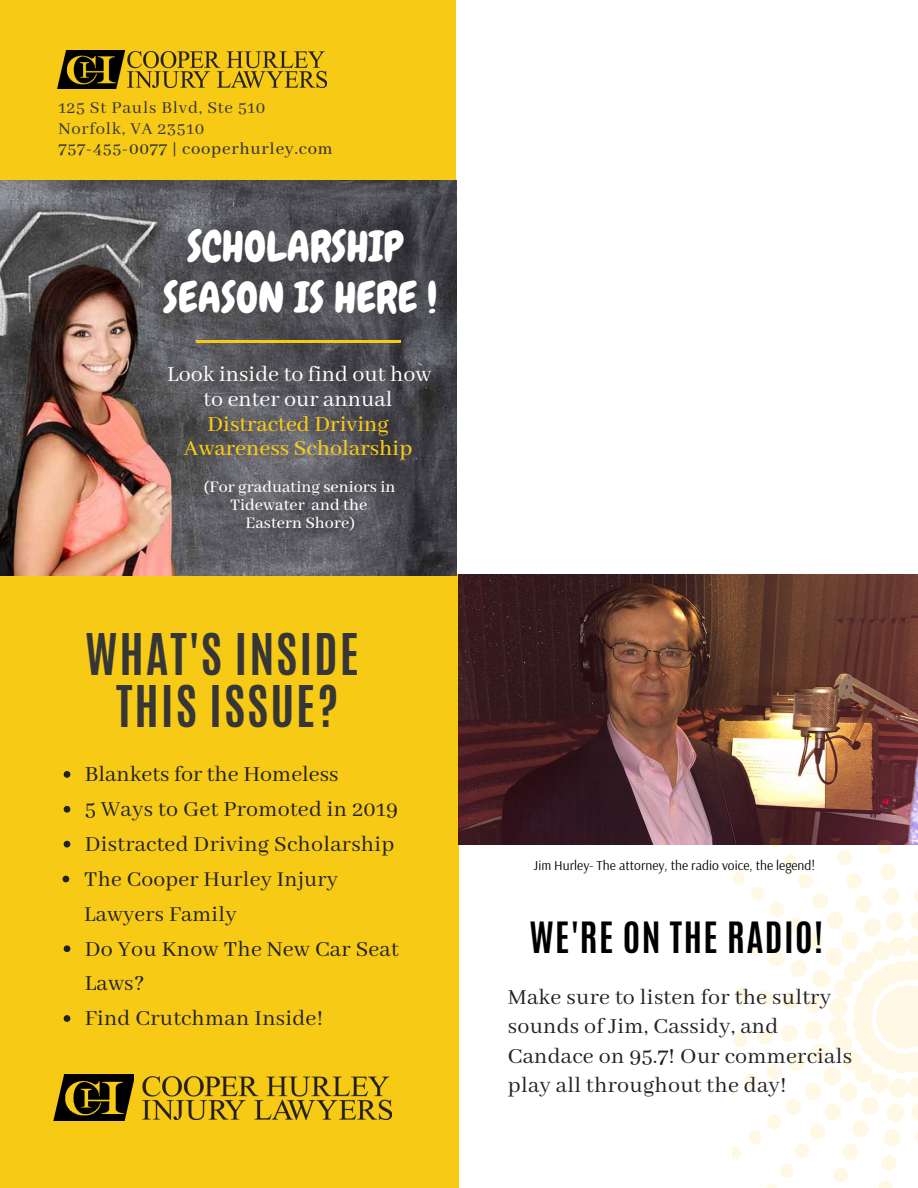
<style>
.page{position:relative;width:918px;height:1188px;background:#fff}
.page>*{position:absolute;margin:0;border:0;box-sizing:border-box;transform-origin:0 0}
.t1{font:700 48px/51.8px "Antonio";letter-spacing:.04em;color:#363636;text-align:center}
.t2{font:42px/50.7px "Chewy";color:#fff;text-align:center}
.t3{font:700 36px "Antonio";letter-spacing:.04em;color:#000}
.t4{font:24px/34.8px "Abhaya Libre";letter-spacing:.01em;color:#222}
.t5{font:24px/24.8px "Abhaya Libre";color:#fff;text-align:center}
.t6{font:500 24px/24.8px "Abhaya Libre";color:#f7ca16;text-align:center}
.t7{font:23.7px/34.8px "Abhaya Libre";letter-spacing:.01em;color:#222}
.t8{font:18.6px/20.2px "Abhaya Libre";letter-spacing:.04em;color:#363636}
.t9{font:500 18.6px "Abhaya Libre";letter-spacing:.04em;color:#363636}
.t10{font:500 18px/18px "Abhaya Libre";color:#fff;text-align:center}
.t11{font:13.5px "Arsenal";color:#000}
</style>
<div class="page">
<div style="left:0;top:574px;width:459px;height:614px;background:#f7ca16"></div>
<img style="left:142px;top:1076px;width:250px;height:43px">
<svg style="left:64px;top:771px;width:6px;height:7px"></svg>
<svg style="left:64px;top:806px;width:6px;height:7px"></svg>
<svg style="left:64px;top:841px;width:6px;height:7px"></svg>
<svg style="left:63px;top:876px;width:6px;height:6px"></svg>
<svg style="left:64px;top:945px;width:6px;height:7px"></svg>
<svg style="left:64px;top:1015px;width:6px;height:7px"></svg>
<div style="left:0;top:0;width:456px;height:182px;background:#f7ca16"></div>
<img style="left:128px;top:51px;width:199px;height:36px">
<img style="left:0;top:180px;width:457px;height:396px">
<img style="left:57px;top:50px;width:68px;height:38px">
<hr style="left:197px;top:340px;width:204px;height:2px;background:#f7ca16">
<img style="left:53px;top:1074px;width:80px;height:46px">
<img style="left:459px;top:574px;width:459px;height:270px">
<svg style="left:732px;top:838px;width:186px;height:350px"></svg>
<p class="t8" style="left:59px;top:99px;width:208px">125 St Pauls Blvd, Ste 510<br>Norfolk, VA 23510</p>
<p class="t9" style="left:59px;top:138px;width:276px">757-455-0077 | cooperhurley.com</p>
<h2 class="t2" style="left:163px;top:222px;width:276px">SCHOLARSHIP<br>SEASON IS HERE !</h2>
<p class="t5" style="left:167px;top:363px;width:266px">Look inside to find out how to enter our annual</p>
<p class="t6" style="left:184px;top:412px;width:230px">Distracted Driving<br>Awareness Scholarship</p>
<p class="t10" style="left:204px;top:478px;width:193px">(For graduating seniors in<br>Tidewater and the<br>Eastern Shore)</p>
<h1 class="t1" style="left:85px;top:629px;width:275px">WHAT'S INSIDE<br>THIS ISSUE?</h1>
<p class="t4" style="left:85px;top:758px;width:315px">Blankets for the Homeless<br>5 Ways to Get Promoted in 2019<br>Distracted Driving Scholarship</p>
<p class="t7" style="left:84px;top:862px;width:255px">The Cooper Hurley Injury<br>Lawyers Family</p>
<p class="t4" style="left:85px;top:932px;width:316px">Do You Know The New Car Seat<br>Laws?<br>Find Crutchman Inside!</p>
<p class="t11" style="left:533px;top:857px;width:283px">Jim Hurley- The attorney, the radio voice, the legend!</p>
<h3 class="t3" style="left:529px;top:910px;width:295px">WE'RE ON THE RADIO!</h3>
<p class="t4" style="left:508px;top:984px;width:346px;line-height:29.2px">Make sure to listen for the sultry sounds of Jim, Cassidy, and<br>Candace on 95.7! Our commercials play all throughout the day!</p>
</div>
